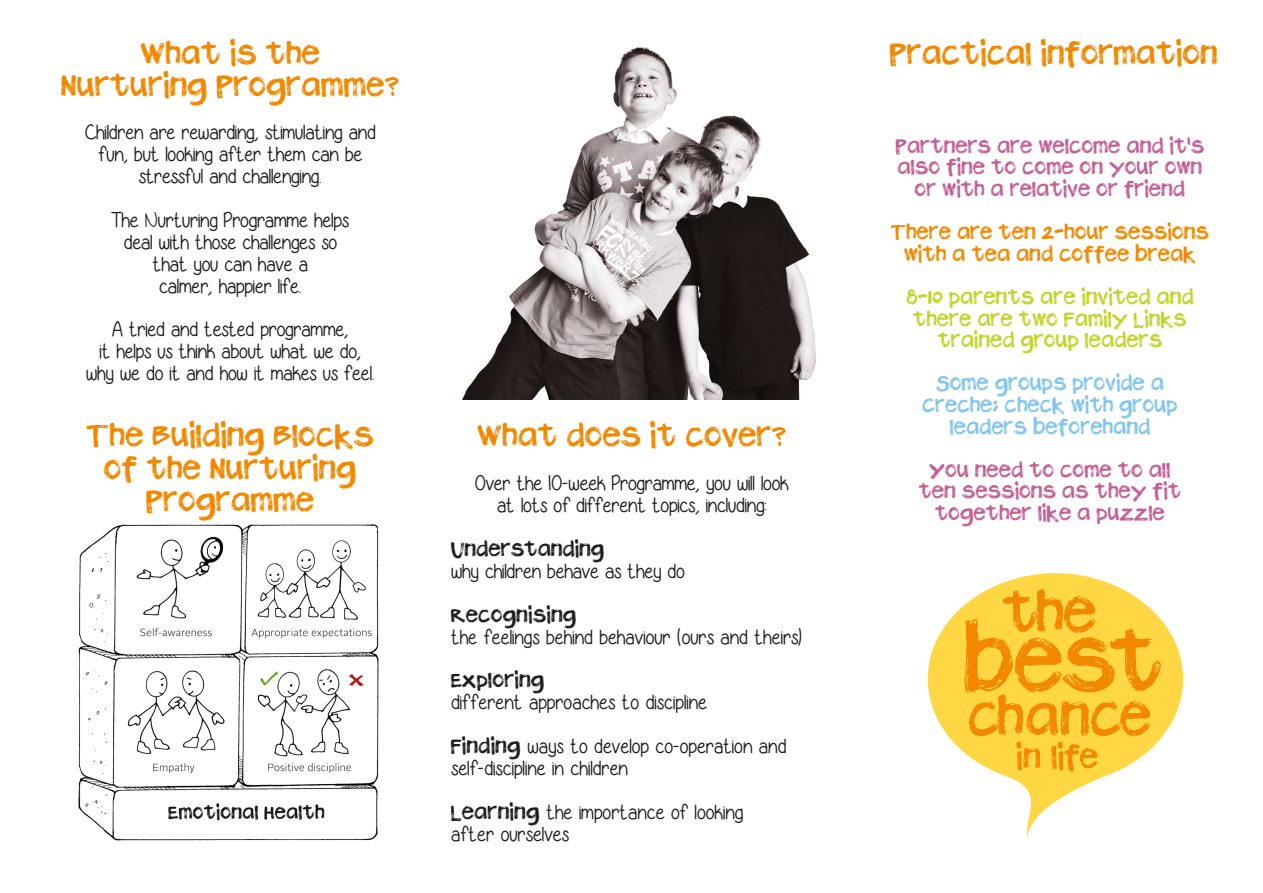
<style>
.page{position:relative;width:1263px;height:893px;background:#fff}
.page>*{position:absolute;margin:0;border:0;box-sizing:border-box;transform-origin:0 0}
.t1{font:700 27px/32.4px "Plz Print Brush";color:#f18800;text-align:center}
.t2{font:21px/21.9px "Georgia Belle";color:#1d1d1b;text-align:center}
.t3{font:700 18px/21.6px "Plz Print Brush";color:#c25f95;text-align:center}
.t4{font:700 18px/21.6px "Plz Print Brush";color:#c3d32b;text-align:center}
.t5{font:700 18px/21.6px "Plz Print Brush";color:#80c5ee;text-align:center}
.t6{font:700 18px/21.6px "Plz Print Brush";color:#f18800;text-align:center}
.t7{font:700 18px "Plz Print Brush";letter-spacing:.01em;color:#1d1d1b}
.s1{font-family:"Yummy Cupcakes"}
.s2{font-family:"Plz Print Brush";font-weight:700;font-size:18px}
</style>
<div class="page">
<img style="left:462px;top:46px;width:354px;height:354px">
<svg style="left:928px;top:573px;width:255px;height:266px"></svg>
<svg style="left:964px;top:589px;width:198px;height:183px;background:#fac137"></svg>
<img style="left:78px;top:524px;width:301px;height:317px">
<p class="t1" style="left:61px;top:40px;width:340px">What is the<br>Nurturing Programme?</p>
<p class="t2" style="left:85px;top:121px;width:292px">Children are rewarding, stimulating and fun, but looking after them can be stressful and challenging.</p>
<p class="t2" style="left:112px;top:209px;width:238px">The <span class="s1">N</span>urturing Programme helps</p>
<p class="t2" style="left:123px;top:230px;width:215px">deal with those challenges so</p>
<p class="t2" style="left:153px;top:252px;width:156px;text-align:left">that you can have a calmer, happier life.</p>
<p class="t2" style="left:112px;top:318px;width:238px">A tried and tested programme,</p>
<p class="t2" style="left:99px;top:340px;width:263px">it helps us think about what we do,</p>
<p class="t2" style="left:86px;top:362px;width:290px">why we do it and how it makes us feel.</p>
<p class="t1" style="left:86px;top:422px;width:289px">The Building Blocks</p>
<p class="t1" style="left:104px;top:455px;width:254px">of the Nurturing</p>
<p class="t1" style="left:146px;top:487px;width:170px">Programme</p>
<p class="t1" style="left:477px;top:422px;width:311px">What does it cover?</p>
<p class="t2" style="left:475px;top:472px;width:315px">Over the 10-week Programme, you will look at lots of different topics, including:</p>
<p class="t7" style="left:451px;top:538px;width:155px">Understanding</p>
<p class="t2" style="left:451px;top:560px;width:235px">why children behave as they do</p>
<p class="t7" style="left:451px;top:604px;width:127px">Recognising</p>
<p class="t2" style="left:451px;top:625px;width:353px">the feelings behind behaviour (ours and theirs)</p>
<p class="t7" style="left:451px;top:670px;width:95px">Exploring</p>
<p class="t2" style="left:451px;top:691px;width:257px">different approaches to discipline</p>
<p class="t2" style="left:451px;top:735px;width:337px"><span class="s2">Finding</span> ways to develop co-operation and</p>
<p class="t2" style="left:451px;top:757px;width:178px">self-discipline in children</p>
<p class="t2" style="left:451px;top:800px;width:294px;text-align:left"><span class="s2">Learning</span> the importance of looking after ourselves</p>
<p class="t1" style="left:889px;top:40px;width:330px">Practical information</p>
<p class="t3" style="left:895px;top:137px;width:310px">Partners are welcome and it’s also fine to come on your own or with a relative or friend</p>
<p class="t6" style="left:891px;top:223px;width:320px">There are ten 2-hour sessions with a tea and coffee break</p>
<p class="t4" style="left:906px;top:288px;width:289px">8-10 parents are invited and there are two Family Links trained group leaders</p>
<p class="t5" style="left:922px;top:374px;width:257px">Some groups provide a<br>Creche; check with group leaders beforehand</p>
<p class="t3" style="left:918px;top:461px;width:264px">You need to come to all ten sessions as they fit together like a puzzle</p>
</div>
